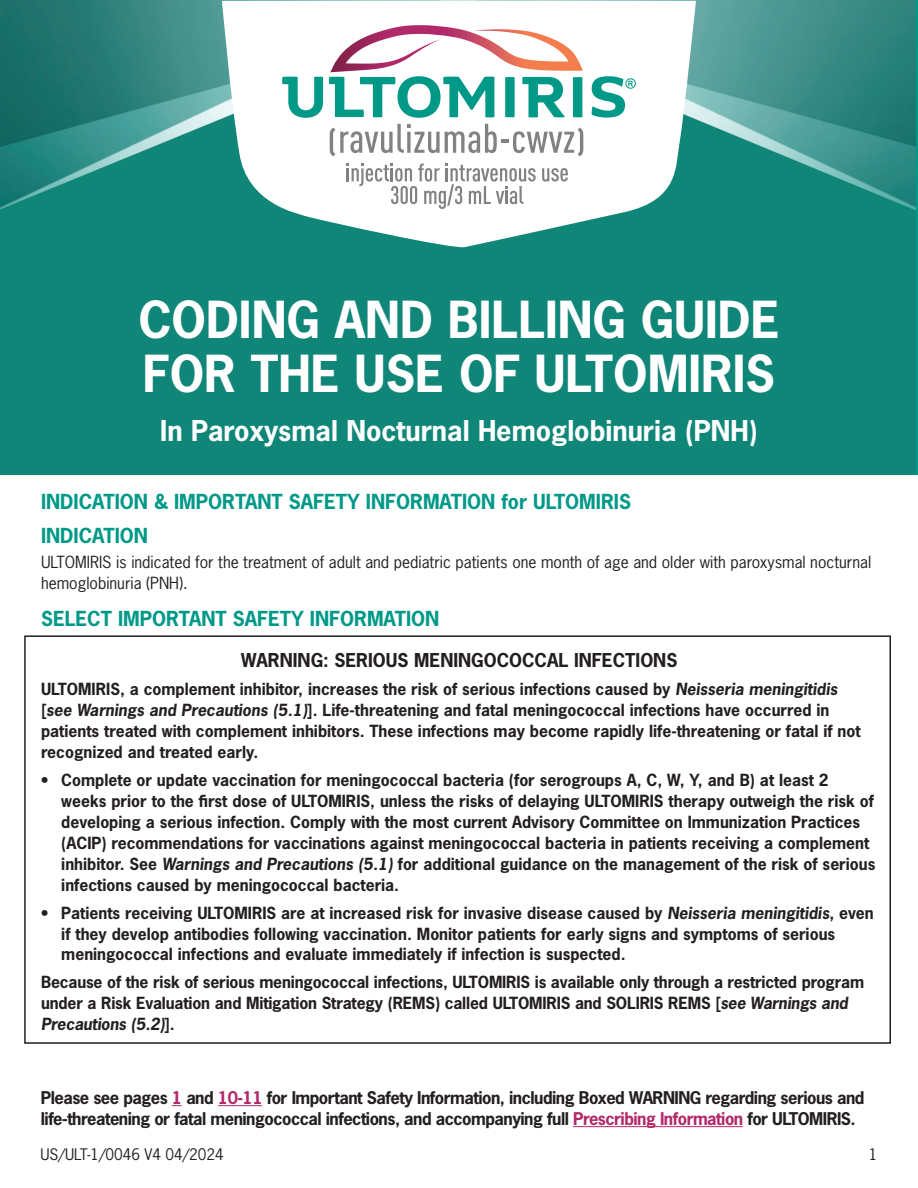
<style>
.page{position:relative;width:918px;height:1188px;background:#fff}
.page>*{position:absolute;margin:0;border:0;box-sizing:border-box;transform-origin:0 0}
.t1{font:700 48px/54px "News Gothic Std";color:#fff}
.t2{font:700 27px "News Gothic Std";color:#fff}
.t3{font:700 19.5px/34.5px "News Gothic Std";color:#098}
.t4{font:700 18px "News Gothic Std";color:#231f20}
.t5{font:700 16.5px/21px "News Gothic Std";letter-spacing:-.03em;color:#231f20}
.t6{font:700 15.75px/21px "News Gothic Std";color:#231f20}
.t7{font:15.75px/21px "News Gothic Std";color:#231f20}
.t8{font:15px "News Gothic Std";color:#231f20}
.s1{font-style:italic}
.s2{color:#b2296a}
</style>
<div class="page">
<img style="left:0;top:0;width:915px;height:475px">
<hr style="left:218px;top:1105px;width:44px;height:1px;background:#b2296a">
<hr style="left:573px;top:1126px;width:170px;height:1px;background:#b2296a">
<svg style="left:222px;top:1px;width:474px;height:249px"></svg>
<svg style="left:542px;top:168px;width:26px;height:14px"></svg>
<svg style="left:347px;top:163px;width:189px;height:46px"></svg>
<svg style="left:330px;top:124px;width:253px;height:32px"></svg>
<svg style="left:282px;top:76px;width:41px;height:42px"></svg>
<svg style="left:329px;top:25px;width:254px;height:93px"></svg>
<svg style="left:591px;top:76px;width:45px;height:42px"></svg>
<div style="left:24px;top:635px;width:867px;height:409px;border:2px solid #231f20"></div>
<h1 class="t1" style="left:138px;top:292px;width:643px">CODING AND BILLING GUIDE<br>FOR THE USE OF ULTOMIRIS</h1>
<h2 class="t2" style="left:160px;top:413px;width:599px">In Paroxysmal Nocturnal Hemoglobinuria (PNH)</h2>
<p class="t3" style="left:41px;top:484px;width:592px">INDICATION &amp; IMPORTANT SAFETY INFORMATION for ULTOMIRIS<br>INDICATION</p>
<p class="t7" style="left:41px;top:552px;width:832px">ULTOMIRIS is indicated for the treatment of adult and pediatric patients one month of age and older with paroxysmal nocturnal hemoglobinuria (PNH).</p>
<p class="t3" style="left:41px;top:602px;width:400px">SELECT IMPORTANT SAFETY INFORMATION</p>
<p class="t4" style="left:241px;top:649px;width:438px">WARNING: SERIOUS MENINGOCOCCAL INFECTIONS</p>
<p class="t6" style="left:41px;top:678px;width:821px">ULTOMIRIS, a complement inhibitor, increases the risk of serious infections caused by <span class="s1">Neisseria meningitidis </span>[<span class="s1">see Warnings and Precautions (5.1)</span>]. Life-threatening and fatal meningococcal infections have occurred in patients treated with complement inhibitors. These infections may become rapidly life-threatening or fatal if not recognized and treated early.</p>
<p class="t6" style="left:61px;top:769px;width:816px;text-indent:-20px">• Complete or update vaccination for meningococcal bacteria (for serogroups A, C, W, Y, and B) at least 2 weeks prior to the first dose of ULTOMIRIS, unless the risks of delaying ULTOMIRIS therapy outweigh the risk of developing a serious infection. Comply with the most current Advisory Committee on Immunization Practices (ACIP) recommendations for vaccinations against meningococcal bacteria in patients receiving a complement inhibitor. See <span class="s1">Warnings and Precautions (5.1)</span> for additional guidance on the management of the risk of serious infections caused by meningococcal bacteria.</p>
<p class="t6" style="left:61px;top:902px;width:814px;text-indent:-20px">• Patients receiving ULTOMIRIS are at increased risk for invasive disease caused by <span class="s1">Neisseria meningitidis</span>, even if they develop antibodies following vaccination. Monitor patients for early signs and symptoms of serious meningococcal infections and evaluate immediately if infection is suspected.</p>
<p class="t6" style="left:41px;top:972px;width:825px">Because of the risk of serious meningococcal infections, ULTOMIRIS is available only through a restricted program under a Risk Evaluation and Mitigation Strategy (REMS) called ULTOMIRIS and SOLIRIS REMS [<span class="s1">see Warnings and<br>Precautions (5.2)</span>].</p>
<p class="t5" style="left:41px;top:1087px;width:825px">Please see pages <span class="s2">1</span> and <span class="s2">10-11</span> for Important Safety Information, including Boxed WARNING regarding serious and life-threatening or fatal meningococcal infections, and accompanying full <span class="s2">Prescribing Information</span> for ULTOMIRIS.</p>
<p class="t8" style="left:40px;top:1144px;width:185px">US/ULT-1/0046 V4 04/2024</p>
<p class="t8" style="left:869px;top:1144px;width:10px">1</p>
</div>
